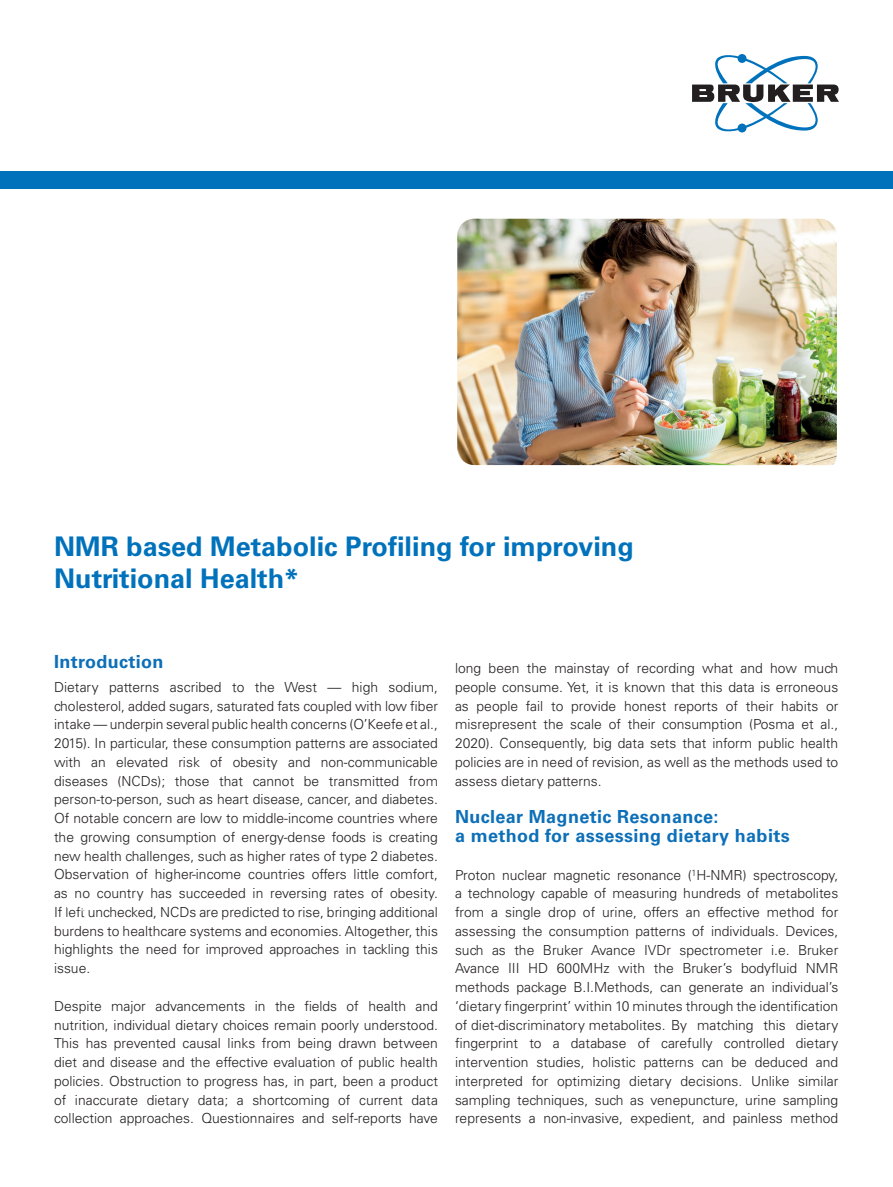
<style>
.page{position:relative;width:893px;height:1187px;background:#fff}
.page>*{position:absolute;margin:0;border:0;box-sizing:border-box;transform-origin:0 0}
.t1{font:700 27px/31.5px "Univers LT Std";color:#0072bc}
.t2{font:700 18px/18.8px "Univers LT Std";letter-spacing:.02em;color:#0c6fb8}
.t3{font:300 13.8px/18.8px "Univers LT Std";color:#231f20;text-align:justify}
</style>
<div class="page">
<div style="left:0;top:171px;width:893px;height:17px;background:#0072bc"></div>
<svg style="left:692px;top:54px;width:147px;height:78px"></svg>
<img style="left:457px;top:219px;width:380px;height:246px">
<h1 class="t1" style="left:54px;top:531px;width:581px">NMR based Metabolic Profiling for improving<br>Nutritional Health*</h1>
<h2 class="t2" style="left:54px;top:652px;width:111px">Introduction</h2>
<p class="t3" style="left:54px;top:677px;width:385px">Dietary patterns ascribed to the West — high sodium, cholesterol, added sugars, saturated fats coupled with low fiber intake — underpin several public health concerns (O’Keefe et al., 2015). In particular, these consumption patterns are associated with an elevated risk of obesity and non-communicable diseases (NCDs); those that cannot be transmitted from person-to-person, such as heart disease, cancer, and diabetes.<br>Of notable concern are low to middle-income countries where the growing consumption of energy-dense foods is creating new health challenges, such as higher rates of type 2 diabetes.<br>Observation of higher-income countries offers little comfort, as no country has succeeded in reversing rates of obesity.<br>If left unchecked, NCDs are predicted to rise, bringing additional burdens to healthcare systems and economies. Altogether, this highlights the need for improved approaches in tackling this issue.</p>
<p class="t3" style="left:54px;top:996px;width:385px">Despite major advancements in the fields of health and nutrition, individual dietary choices remain poorly understood.<br>This has prevented causal links from being drawn between diet and disease and the effective evaluation of public health policies. Obstruction to progress has, in part, been a product of inaccurate dietary data; a shortcoming of current data collection approaches. Questionnaires and self-reports have</p>
<p class="t3" style="left:455px;top:658px;width:385px">long been the mainstay of recording what and how much people consume. Yet, it is known that this data is erroneous as people fail to provide honest reports of their habits or misrepresent the scale of their consumption (Posma et al., 2020). Consequently, big data sets that inform public health policies are in need of revision, as well as the methods used to assess dietary patterns.</p>
<h2 class="t2" style="left:455px;top:807px;width:336px">Nuclear Magnetic Resonance:<br>a method for assessing dietary habits</h2>
<p class="t3" style="left:455px;top:865px;width:385px">Proton nuclear magnetic resonance (<sup>1</sup>H-NMR) spectroscopy, a technology capable of measuring hundreds of metabolites from a single drop of urine, offers an effective method for assessing the consumption patterns of individuals. Devices, such as the Bruker Avance IVDr spectrometer i.e. Bruker Avance III HD 600MHz with the Bruker’s bodyfluid NMR methods package B.I.Methods, can generate an individual’s ‘dietary fingerprint’ within 10 minutes through the identification of diet-discriminatory metabolites. By matching this dietary fingerprint to a database of carefully controlled dietary intervention studies, holistic patterns can be deduced and interpreted for optimizing dietary decisions. Unlike similar sampling techniques, such as venepuncture, urine sampling represents a non-invasive, expedient, and painless method</p>
</div>
